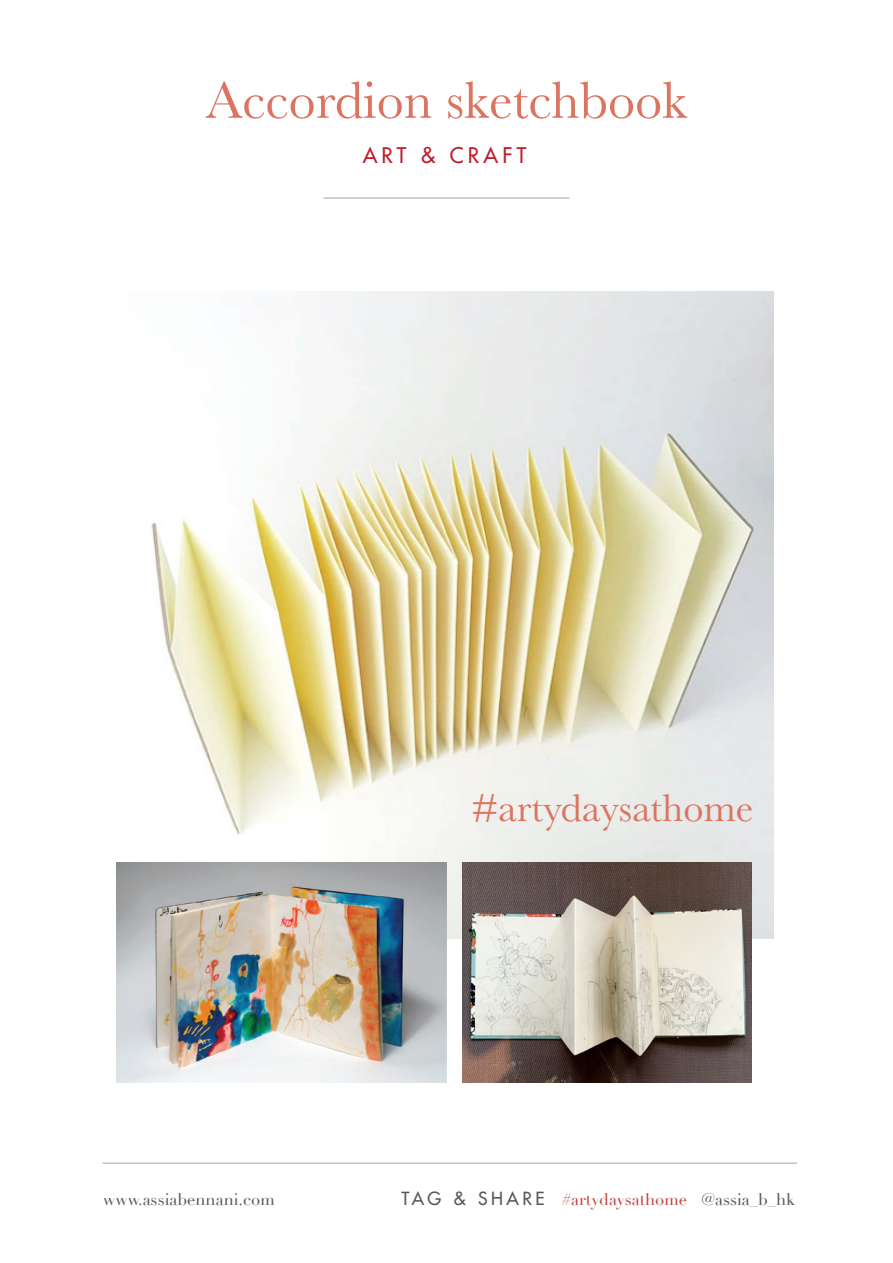
<style>
.page{position:relative;width:893px;height:1263px;background:#fff}
.page>*{position:absolute;margin:0;border:0;box-sizing:border-box;transform-origin:0 0}
.t1{font:54.15px "Baskerville";color:#db7461}
.t2{font:40.2px "Baskerville";color:#db7461}
.t3{font:500 21px "Futura Std";letter-spacing:.2em;color:#be1d2c}
.t4{font:16.5px "Didot";color:#be4341}
.t5{font:16.5px "Didot";color:#57585a}
.s1{font-family:"Futura Std";font-weight:500;font-size:17.7px;color:#57585a}
.s2{color:#57585a}
</style>
<div class="page">
<hr style="left:323px;top:197px;width:246px;height:2px;background:#a8a9ad">
<img style="left:127px;top:292px;width:647px;height:646px">
<img style="left:116px;top:863px;width:330px;height:220px">
<img style="left:462px;top:863px;width:289px;height:220px">
<hr style="left:103px;top:1162px;width:694px;height:2px;background:#a8a9ad">
<h1 class="t1" style="left:206px;top:66px;width:483px">Accordion sketchbook</h1>
<p class="t3" style="left:363px;top:142px;width:165px">ART &amp; CRAFT</p>
<h2 class="t2" style="left:471px;top:782px;width:284px">#artydaysathome</h2>
<p class="t5" style="left:103px;top:1189px;width:173px">www.assiabennani.com</p>
<p class="t4" style="left:401px;top:1189px;width:395px"><span class="s1">TA G &amp; S H A R E</span> #artydaysathome <span class="s2">@assia_b_hk</span></p>
</div>
